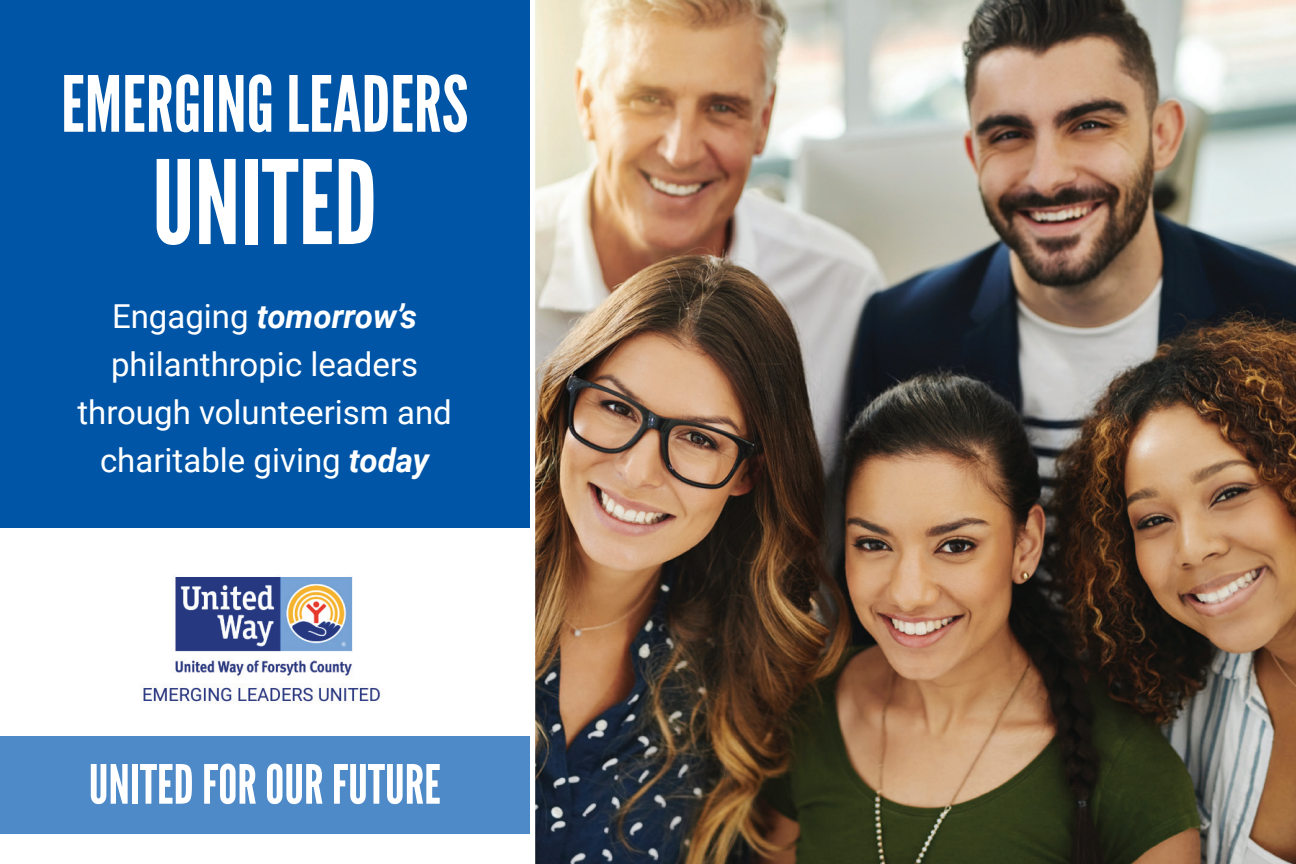
<style>
.page{position:relative;width:1296px;height:864px;background:#fff}
.page>*{position:absolute;margin:0;border:0;box-sizing:border-box;transform-origin:0 0}
.t1{font:115.8px "League Gothic";color:#fff}
.t2{font:77.1px "League Gothic";color:#fff}
.t3{font:54px "League Gothic";color:#fff}
.t4{font:33px/48px "Roboto";color:#fff;text-align:center}
.s1{font-weight:700;font-style:italic}
</style>
<div class="page">
<img style="left:535px;top:0;width:761px;height:864px">
<img style="left:143px;top:577px;width:238px;height:125px">
<div style="left:0;top:0;width:529px;height:527px;background:#0155a7"></div>
<div style="left:0;top:737px;width:529px;height:97px;background:#4f8ac8"></div>
<h2 class="t2" style="left:61px;top:60px;width:409px">EMERGING LEADERS</h2>
<h1 class="t1" style="left:152px;top:136px;width:227px">UNITED</h1>
<p class="t4" style="left:77px;top:291px;width:376px">Engaging <span class="s1">tomorrow’s </span>philanthropic leaders through volunteerism and charitable giving <span class="s1">today</span></p>
<h3 class="t3" style="left:89px;top:753px;width:354px">UNITED FOR OUR FUTURE</h3>
</div>
